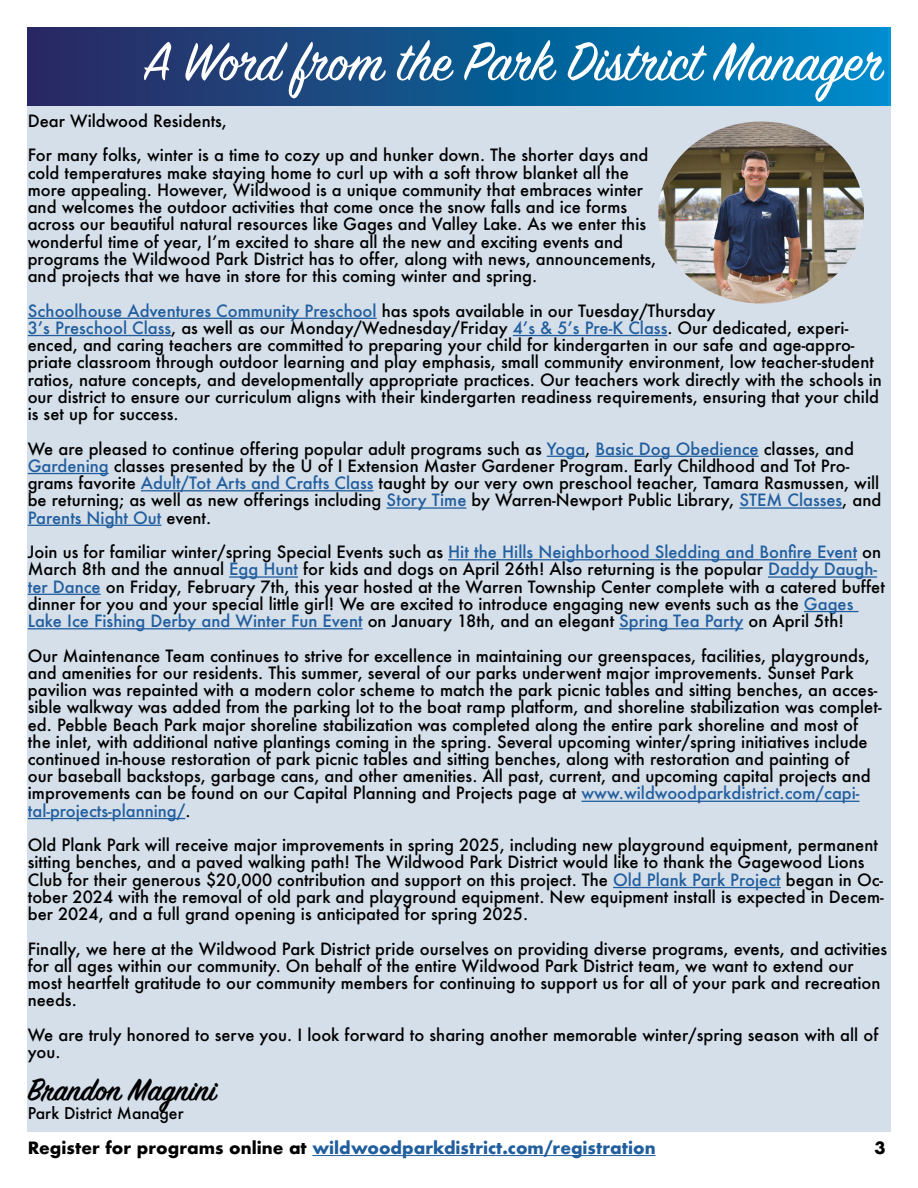
<style>
.page{position:relative;width:918px;height:1188px;background:#fff}
.page>*{position:absolute;margin:0;border:0;box-sizing:border-box;transform-origin:0 0}
.t1{font:60px "Sign Painter House Script";color:#fff}
.t2{font:600 34.5px "Sign Painter House Script";color:#000}
.t3{font:500 16.5px/17.2px "Futura";color:#000}
.t4{font:700 16.5px "Futura";color:#215e9e}
.t5{font:700 16.5px "Futura";color:#000}
.t6{font:500 15.75px "Futura";color:#000}
.s1{color:#215e9e}
.s2{color:#000}
</style>
<div class="page">
<div style="left:28px;top:105px;width:863px;height:1026px;background:#d5dfea"></div>
<div style="left:27px;top:27px;width:864px;height:78px;background:linear-gradient(to right,#2a275d,#008bc7)"></div>
<img style="left:658px;top:122px;width:206px;height:182px">
<hr style="left:28px;top:318px;width:349px;height:1px;background:#215e9e">
<hr style="left:28px;top:335px;width:143px;height:1px;background:#215e9e">
<hr style="left:513px;top:335px;width:154px;height:1px;background:#215e9e">
<hr style="left:547px;top:456px;width:38px;height:1px;background:#215e9e">
<hr style="left:595px;top:456px;width:164px;height:1px;background:#215e9e">
<hr style="left:28px;top:473px;width:81px;height:1px;background:#215e9e">
<hr style="left:141px;top:490px;width:232px;height:1px;background:#215e9e">
<hr style="left:387px;top:507px;width:79px;height:2px;background:#215e9e">
<hr style="left:739px;top:507px;width:103px;height:2px;background:#215e9e">
<hr style="left:28px;top:525px;width:133px;height:1px;background:#215e9e">
<hr style="left:448px;top:559px;width:409px;height:1px;background:#215e9e">
<hr style="left:229px;top:576px;width:69px;height:2px;background:#215e9e">
<hr style="left:768px;top:576px;width:109px;height:2px;background:#215e9e">
<hr style="left:28px;top:594px;width:73px;height:1px;background:#215e9e">
<hr style="left:804px;top:611px;width:54px;height:1px;background:#215e9e">
<hr style="left:28px;top:628px;width:335px;height:1px;background:#215e9e">
<hr style="left:619px;top:628px;width:124px;height:1px;background:#215e9e">
<hr style="left:581px;top:801px;width:278px;height:1px;background:#215e9e">
<hr style="left:28px;top:818px;width:157px;height:1px;background:#215e9e">
<hr style="left:613px;top:887px;width:168px;height:1px;background:#215e9e">
<hr style="left:312px;top:1155px;width:344px;height:1px;background:#215e9e">
<h1 class="t1" style="left:143px;top:25px;width:744px">A Word from the Park District Manager</h1>
<p class="t3" style="left:28px;top:103px;width:622px;line-height:34.5px">Dear Wildwood Residents,<br>For many folks, winter is a time to cozy up and hunker down. The shorter days and</p>
<p class="t3" style="left:28px;top:164px;width:630px">cold temperatures make staying home to curl up with a soft throw blanket all the more appealing. However, Wildwood is a unique community that embraces winter and welcomes the outdoor activities that come once the snow falls and ice forms across our beautiful natural resources like Gages and Valley Lake. As we enter this wonderful time of year, I’m excited to share all the new and exciting events and programs the Wildwood Park District has to offer, along with news, announcements, and projects that we have in store for this coming winter and spring.</p>
<p class="t3" style="left:28px;top:302px;width:856px"><span class="s1">Schoolhouse Adventures Community Preschool</span> has spots available in our Tuesday/Thursday<br><span class="s1">3’s Preschool Class</span>, as well as our Monday/Wednesday/Friday <span class="s1">4’s &amp; 5’s Pre-K Class</span>. Our dedicated, experi&shy;enced, and caring teachers are committed to preparing your child for kindergarten in our safe and age-appro&shy;priate classroom through outdoor learning and play emphasis, small community environment, low teacher-student ratios, nature concepts, and developmentally appropriate practices. Our teachers work directly with the schools in our district to ensure our curriculum aligns with their kindergarten readiness requirements, ensuring that your child is set up for success.</p>
<p class="t3" style="left:28px;top:440px;width:855px">We are pleased to continue offering popular adult programs such as <span class="s1">Yoga</span>, <span class="s1">Basic Dog Obedience</span> classes, and <span class="s1">Gardening</span> classes presented by the U of I Extension Master Gardener Program. Early Childhood and Tot Pro&shy;grams favorite <span class="s1">Adult/Tot Arts and Crafts Class</span> taught by our very own preschool teacher, Tamara Rasmussen, will be returning; as well as new offerings including <span class="s1">Story Time</span> by Warren-Newport Public Library, <span class="s1">STEM Classes</span>, and <span class="s1">Parents Night Out</span> event.</p>
<p class="t3" style="left:28px;top:543px;width:859px">Join us for familiar winter/spring Special Events such as <span class="s1">Hit the Hills Neighborhood Sledding and Bonfire Event</span> on March 8th and the annual <span class="s1">Egg Hunt</span> for kids and dogs on April 26th! Also returning is the popular <span class="s1">Daddy Daugh&shy;ter Dance</span> on Friday, February 7th, this year hosted at the Warren Township Center complete with a catered buffet dinner for you and your special little girl! We are excited to introduce engaging new events such as the <span class="s1">Gages Lake Ice Fishing Derby and Winter Fun Event</span> on January 18th, and an elegant <span class="s1">Spring Tea Party</span> on April 5th!</p>
<p class="t3" style="left:28px;top:647px;width:855px">Our Maintenance Team continues to strive for excellence in maintaining our greenspaces, facilities, playgrounds, and amenities for our residents. This summer, several of our parks underwent major improvements. Sunset Park pavilion was repainted with a modern color scheme to match the park picnic tables and sitting benches, an acces&shy;sible walkway was added from the parking lot to the boat ramp platform, and shoreline stabilization was complet&shy;ed. Pebble Beach Park major shoreline stabilization was completed along the entire park shoreline and most of the inlet, with additional native plantings coming in the spring. Several upcoming winter/spring initiatives include continued in-house restoration of park picnic tables and sitting benches, along with restoration and painting of<br>our baseball backstops, garbage cans, and other amenities. All past, current, and upcoming capital projects and improvements can be found on our Capital Planning and Projects page at <span class="s1">www.wildwoodparkdistrict.com/capi&shy;tal-projects-planning/</span>.</p>
<p class="t3" style="left:28px;top:836px;width:857px">Old Plank Park will receive major improvements in spring 2025, including new playground equipment, permanent sitting benches, and a paved walking path! The Wildwood Park District would like to thank the Gagewood Lions Club for their generous $20,000 contribution and support on this project. The <span class="s1">Old Plank Park Project</span> began in Oc&shy;tober 2024 with the removal of old park and playground equipment. New equipment install is expected in Decem&shy;ber 2024, and a full grand opening is anticipated for spring 2025.</p>
<p class="t3" style="left:28px;top:940px;width:861px">Finally, we here at the Wildwood Park District pride ourselves on providing diverse programs, events, and activities for all ages within our community. On behalf of the entire Wildwood Park District team, we want to extend our most heartfelt gratitude to our community members for continuing to support us for all of your park and recreation needs.</p>
<p class="t3" style="left:28px;top:1026px;width:852px">We are truly honored to serve you. I look forward to sharing another memorable winter/spring season with all of you.</p>
<h2 class="t2" style="left:28px;top:1069px;width:190px">Brandon Magnini</h2>
<p class="t6" style="left:28px;top:1102px;width:157px">Park District Manager</p>
<p class="t4" style="left:28px;top:1136px;width:629px"><span class="s2">Register for programs online at</span> wildwoodparkdistrict.com/registration</p>
<p class="t5" style="left:874px;top:1136px;width:13px">3</p>
</div>
